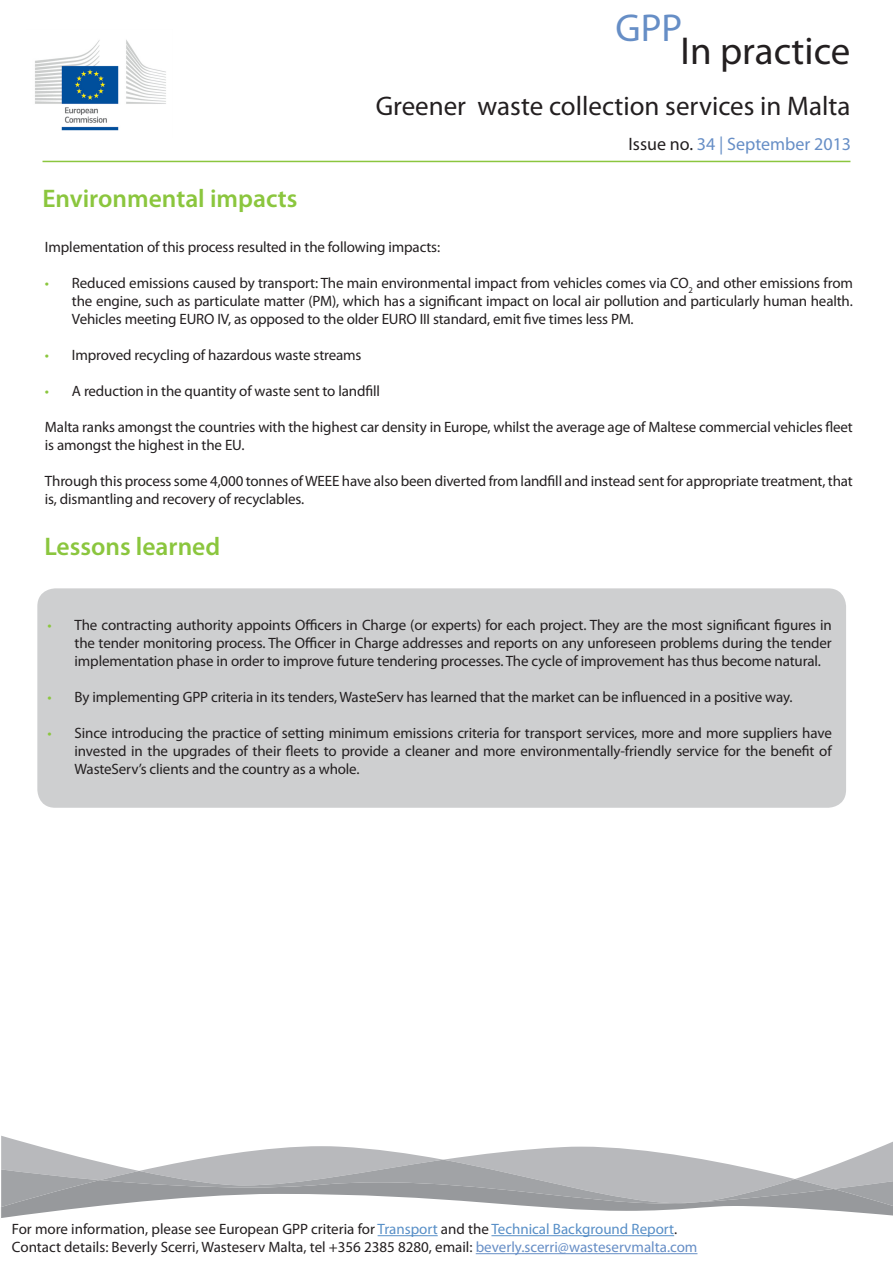
<style>
.page{position:relative;width:893px;height:1263px;background:#fff}
.page>*{position:absolute;margin:0;border:0;box-sizing:border-box;transform-origin:0 0}
.t1{font:39px "Myriad Pro";color:#231f20}
.t2{font:39px "Myriad Pro";color:#668ec6}
.t3{font:27px "Myriad Pro";color:#231f20}
.t4{font:600 25.5px "Myriad Pro";color:#8bc63e}
.t5{font:18px "Myriad Pro";color:#668ec6}
.t6{font:15px/18px "Myriad Pro";letter-spacing:-.01em;color:#231f20;text-align:justify}
.s1{color:#231f20}
.s2{color:#8bc63e}
.s3{color:#588fc7}
.s4{color:#668ec6}
</style>
<div class="page">
<svg style="left:1px;top:1136px;width:90px;height:24px"></svg>
<svg style="left:194px;top:1141px;width:699px;height:19px"></svg>
<svg style="left:1px;top:1160px;width:892px;height:34px;background:#b2b3b6"></svg>
<svg style="left:1px;top:1194px;width:892px;height:61px"></svg>
<img style="left:35px;top:40px;width:131px;height:91px">
<hr style="left:43px;top:161px;width:807px;height:1px;background:#8bc63e">
<div style="left:37px;top:588px;width:809px;height:220px;background:#cecfd0;border-radius:18px"></div>
<hr style="left:378px;top:1235px;width:60px;height:1px;background:#588fc7">
<hr style="left:491px;top:1235px;width:183px;height:1px;background:#588fc7">
<hr style="left:476px;top:1253px;width:221px;height:1px;background:#668ec6">
<h1 class="t2" style="left:615px;top:4px;width:68px">GPP</h1>
<h1 class="t1" style="left:680px;top:27px;width:171px">In practice</h1>
<h2 class="t3" style="left:376px;top:89px;width:476px">Greener waste collection services in Malta</h2>
<p class="t4" style="left:43px;top:183px;width:257px">Environmental impacts</p>
<p class="t5" style="left:629px;top:133px;width:224px"><span class="s1">Issue no.</span> 34 | September 2013</p>
<p class="t6" style="left:45px;top:238px;width:397px">Implementation of this process resulted in the following impacts:</p>
<p class="t6" style="left:72px;top:274px;width:782px;text-indent:-27px"><span class="s2">•</span> Reduced emissions caused by transport: The main environmental impact from vehicles comes via CO<sub>2</sub> and other emissions from the engine, such as particulate matter (PM), which has a significant impact on local air pollution and particularly human health.<br>Vehicles meeting EURO IV, as opposed to the older EURO III standard, emit five times less PM.</p>
<p class="t6" style="left:45px;top:346px;width:318px"><span class="s2">•</span> Improved recycling of hazardous waste streams</p>
<p class="t6" style="left:45px;top:382px;width:337px"><span class="s2">•</span> A reduction in the quantity of waste sent to landfill</p>
<p class="t6" style="left:45px;top:418px;width:809px">Malta ranks amongst the countries with the highest car density in Europe, whilst the average age of Maltese commercial vehicles fleet is amongst the highest in the EU.</p>
<p class="t6" style="left:45px;top:472px;width:809px">Through this process some 4,000 tonnes of WEEE have also been diverted from landfill and instead sent for appropriate treatment, that is, dismantling and recovery of recyclables.</p>
<p class="t4" style="left:44px;top:531px;width:177px">Lessons learned</p>
<p class="t6" style="left:75px;top:616px;width:759px;text-indent:-27px"><span class="s2">•</span> The contracting authority appoints Officers in Charge (or experts) for each project. They are the most significant figures in the tender monitoring process. The Officer in Charge addresses and reports on any unforeseen problems during the tender implementation phase in order to improve future tendering processes. The cycle of improvement has thus become natural.</p>
<p class="t6" style="left:48px;top:688px;width:746px"><span class="s2">•</span> By implementing GPP criteria in its tenders, WasteServ has learned that the market can be influenced in a positive way.</p>
<p class="t6" style="left:75px;top:724px;width:759px;text-indent:-27px"><span class="s2">•</span> Since introducing the practice of setting minimum emissions criteria for transport services, more and more suppliers have invested in the upgrades of their fleets to provide a cleaner and more environmentally-friendly service for the benefit of WasteServ’s clients and the country as a whole.</p>
<p class="t6" style="left:12px;top:1220px;width:667px">For more information, please see European GPP criteria for <span class="s3">Transport</span> and the <span class="s3">Technical Background Report</span>.</p>
<p class="t6" style="left:12px;top:1238px;width:687px">Contact details: Beverly Scerri, Wasteserv Malta, tel +356 2385 8280, email: <span class="s4">beverly.scerri@wasteservmalta.com</span></p>
</div>
